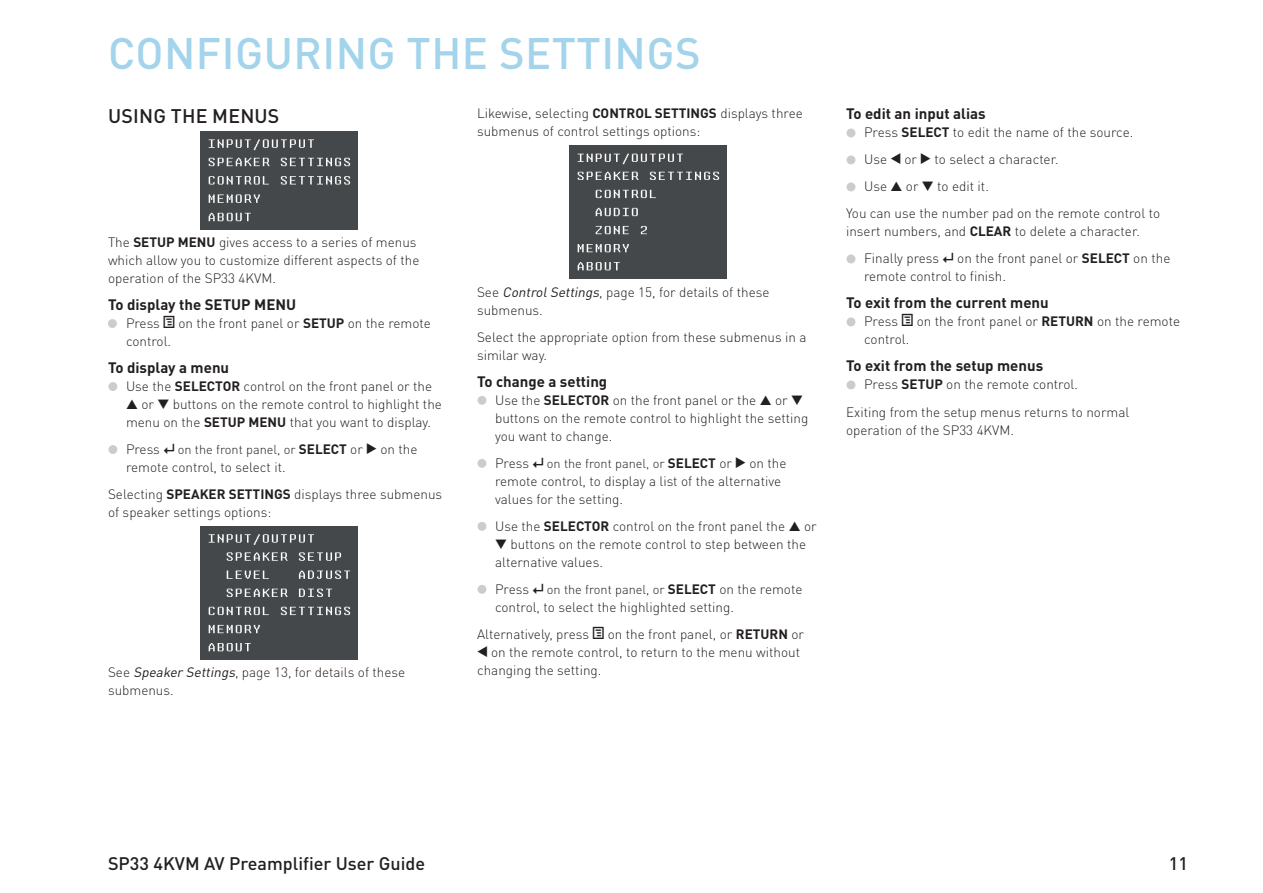
<style>
.page{position:relative;width:1263px;height:893px;background:#fff}
.page>*{position:absolute;margin:0;border:0;box-sizing:border-box;transform-origin:0 0}
.t1{font:500 43.5px "DINOT";letter-spacing:.01em;color:#a3d4ec}
.t2{font:500 19.5px "DINOT";letter-spacing:.01em;color:#231f20}
.t3{font:500 18px "DINOT";color:#231f20}
.t4{font:700 15px "DINOT";color:#231f20}
.t5{font:300 13.5px/18px "DINOT";color:#231f20}
.t6{font:300 12.75px "DINOT";color:#231f20}
.s1{font-weight:700}
.s2{font-weight:700;font-size:18px;color:#caccce}
.s3{font-family:"Hifi Controls";font-weight:400}
.s4{font-size:18px;color:#caccce}
.s5{font-size:13.5px}
.s6{font-weight:700;font-size:13.5px}
.s7{font-family:"Hifi Controls";font-weight:400;font-size:13.5px}
.s8{font-weight:400;font-style:italic}
.s9{font-family:"Hifi Controls";font-weight:400;font-size:12.75px}
</style>
<div class="page">
<img style="left:200px;top:132px;width:158px;height:97px">
<div style="left:108px;top:319px;width:9px;height:9px;border:3px solid #caccce;border-radius:50%"></div>
<div style="left:108px;top:382px;width:9px;height:9px;border:3px solid #caccce;border-radius:50%"></div>
<div style="left:108px;top:445px;width:9px;height:9px;border:3px solid #caccce;border-radius:50%"></div>
<img style="left:200px;top:526px;width:158px;height:133px">
<img style="left:569px;top:145px;width:158px;height:134px">
<div style="left:477px;top:396px;width:9px;height:9px;border:3px solid #caccce;border-radius:50%"></div>
<div style="left:477px;top:459px;width:9px;height:9px;border:3px solid #caccce;border-radius:50%"></div>
<div style="left:477px;top:522px;width:9px;height:9px;border:3px solid #caccce;border-radius:50%"></div>
<div style="left:477px;top:585px;width:9px;height:9px;border:3px solid #caccce;border-radius:50%"></div>
<div style="left:846px;top:129px;width:9px;height:8px;border:3px solid #caccce;border-radius:50%"></div>
<div style="left:846px;top:156px;width:9px;height:8px;border:3px solid #caccce;border-radius:50%"></div>
<div style="left:846px;top:183px;width:9px;height:8px;border:3px solid #caccce;border-radius:50%"></div>
<div style="left:846px;top:255px;width:9px;height:8px;border:3px solid #caccce;border-radius:50%"></div>
<div style="left:846px;top:318px;width:9px;height:8px;border:3px solid #caccce;border-radius:50%"></div>
<div style="left:846px;top:381px;width:9px;height:8px;border:3px solid #caccce;border-radius:50%"></div>
<h1 class="t1" style="left:108px;top:26px;width:564px">CONFIGURING THE SETTINGS</h1>
<h2 class="t2" style="left:108px;top:103px;width:159px">USING THE MENUS</h2>
<p class="t5" style="left:477px;top:104px;width:327px">Likewise, selecting <span class="s1">CONTROL SETTINGS</span> displays three submenus of control settings options:</p>
<p class="t5" style="left:108px;top:233px;width:313px">The <span class="s1">SETUP MENU</span> gives access to a series of menus which allow you to customize different aspects of the operation of the SP33 4KVM.</p>
<p class="t4" style="left:108px;top:295px;width:190px">To display the SETUP MENU</p>
<p class="t5" style="left:126px;top:314px;width:306px;text-indent:-18px"><span class="s2">•</span> Press <span class="s3">@</span> on the front panel or <span class="s1">SETUP</span> on the remote control.</p>
<p class="t4" style="left:108px;top:358px;width:123px">To display a menu</p>
<p class="t5" style="left:126px;top:377px;width:317px;text-indent:-18px"><span class="s4">•</span> Use the <span class="s1">SELECTOR</span> control on the front panel or the<br><span class="s3">A</span> or <span class="s3">V</span> buttons on the remote control to highlight the menu on the <span class="s1">SETUP MENU</span> that you want to display.</p>
<p class="t6" style="left:108px;top:442px;width:311px"><span class="s4">•</span> <span class="s5">Press</span> <span class="s3">R</span> on the front panel, or <span class="s6">SELECT</span> <span class="s5">or</span> <span class="s7">&gt;</span> <span class="s5">on the</span></p>
<p class="t5" style="left:108px;top:454px;width:336px;line-height:27px;text-indent:18px">remote control, to select it.<br>Selecting <span class="s1">SPEAKER SETTINGS</span> displays three submenus</p>
<p class="t5" style="left:108px;top:503px;width:165px">of speaker settings options:</p>
<p class="t5" style="left:108px;top:663px;width:299px">See <span class="s8">Speaker Settings</span>, page 13, for details of these submenus.</p>
<p class="t5" style="left:477px;top:283px;width:294px">See <span class="s8">ControlSettings</span>, page 15, for details of these submenus.</p>
<p class="t5" style="left:477px;top:328px;width:331px">Select the appropriate option from these submenus in a similar way.</p>
<p class="t4" style="left:477px;top:372px;width:132px">To change a setting</p>
<p class="t5" style="left:495px;top:391px;width:315px;text-indent:-18px"><span class="s4">•</span> Use the <span class="s1">SELECTOR</span> on the front panel or the <span class="s3">A</span> or <span class="s3">V </span>buttons on the remote control to highlight the setting you want to change.</p>
<p class="t6" style="left:477px;top:455px;width:311px"><span class="s4">•</span> <span class="s5">Press</span> <span class="s3">R</span> on the front panel, or <span class="s6">SELECT</span> <span class="s5">or</span> <span class="s7">&gt;</span> <span class="s5">on the</span></p>
<p class="t5" style="left:495px;top:472px;width:288px">remote control, to display a list of the alternative values for the setting.</p>
<p class="t5" style="left:495px;top:517px;width:323px;text-indent:-18px"><span class="s4">•</span> Use the <span class="s1">SELECTOR</span> control on the front panel the <span class="s3">A</span> or<br><span class="s3">V</span> buttons on the remote control to step between the alternative values.</p>
<p class="t6" style="left:477px;top:581px;width:327px"><span class="s4">•</span> <span class="s5">Press</span> <span class="s3">R</span> on the front panel, or <span class="s6">SELECT</span> <span class="s5">on the remote</span></p>
<p class="t5" style="left:477px;top:593px;width:328px;line-height:27px;text-indent:18px">control, to select the highlighted setting.<br>Alternatively, press <span class="s3">@</span> on the front panel, or <span class="s1">RETURN</span> or</p>
<p class="t5" style="left:477px;top:643px;width:325px"><span class="s3">&lt;</span> on the remote control, to return to the menu without changing the setting.</p>
<p class="t4" style="left:846px;top:104px;width:141px">To edit an input alias</p>
<p class="t5" style="left:846px;top:123px;width:289px"><span class="s4">•</span> Press <span class="s1">SELECT</span> to edit the name of the source.</p>
<p class="t5" style="left:846px;top:150px;width:214px"><span class="s4">•</span> Use <span class="s3">&lt;</span> or <span class="s3">&gt;</span> to select a character.</p>
<p class="t5" style="left:846px;top:173px;width:315px;line-height:27px"><span class="s4">•</span> Use <span class="s3">A</span> or <span class="s3">V</span> to edit it.<br>You can use the number pad on the remote control to</p>
<p class="t5" style="left:846px;top:222px;width:295px">insert numbers, and <span class="s1">CLEAR</span> to delete a character.</p>
<p class="t5" style="left:864px;top:249px;width:308px;text-indent:-18px"><span class="s4">•</span> Finally press <span class="s9">R</span> on the front panel or <span class="s1">SELECT</span> on the remote control to finish.</p>
<p class="t4" style="left:846px;top:293px;width:204px">To exit from the current menu</p>
<p class="t5" style="left:864px;top:312px;width:317px;text-indent:-18px"><span class="s4">•</span> Press <span class="s3">@</span> on the front panel or <span class="s1">RETURN</span> on the remote control.</p>
<p class="t4" style="left:846px;top:356px;width:199px">To exit from the setup menus</p>
<p class="t5" style="left:846px;top:371px;width:285px;line-height:27px"><span class="s4">•</span> Press <span class="s1">SETUP</span> on the remote control.<br>Exiting from the setup menus returns to normal</p>
<p class="t5" style="left:846px;top:420px;width:170px">operation of the SP33 4KVM.</p>
<h3 class="t3" style="left:108px;top:852px;width:319px">SP33 4KVM AV PREAMPLIFIER USER GUIDE</h3>
<h3 class="t3" style="left:1169px;top:852px;width:21px">11</h3>
</div>
